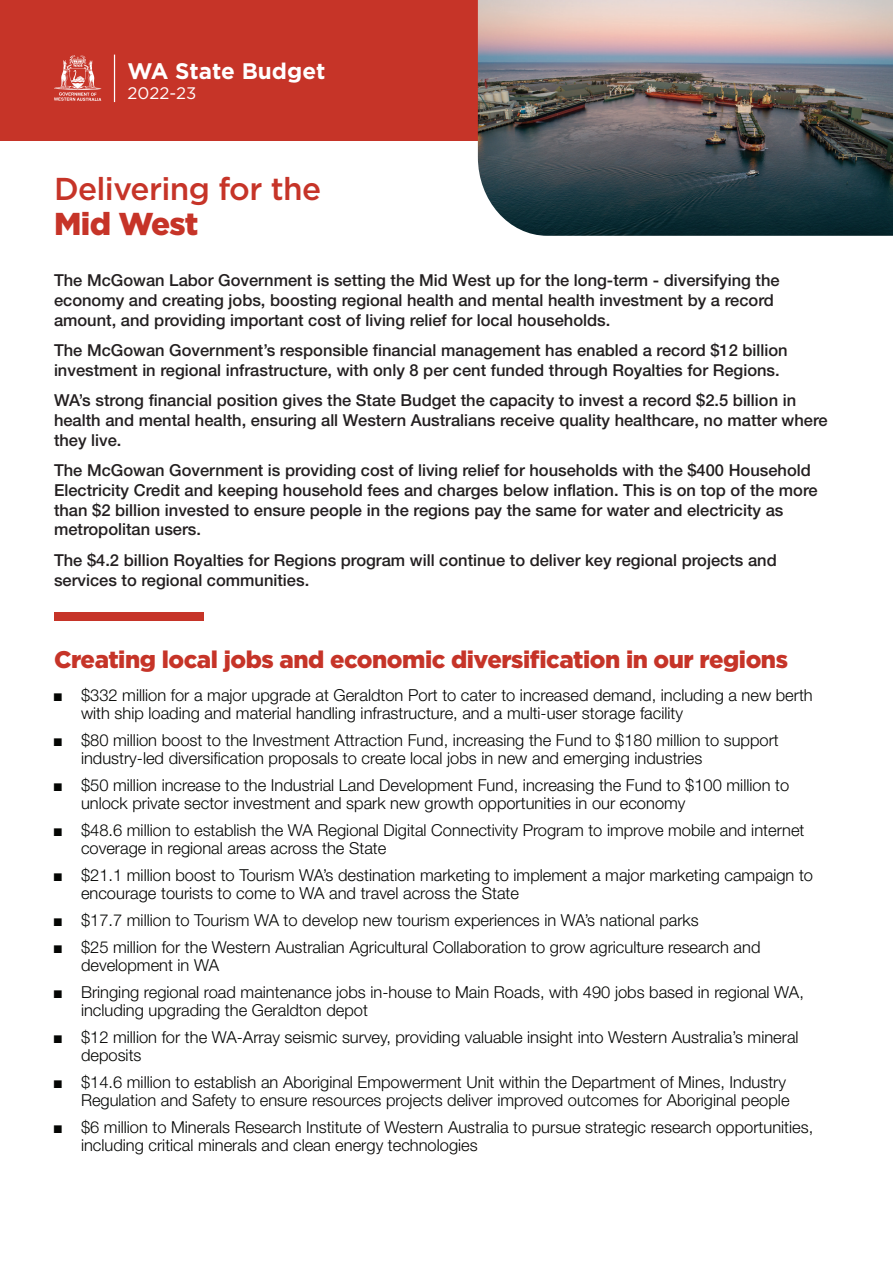
<style>
.page{position:relative;width:893px;height:1263px;background:#fff}
.page>*{position:absolute;margin:0;border:0;box-sizing:border-box;transform-origin:0 0}
.t1{font:500 31.65px "Gotham";letter-spacing:-.02em;color:#c63428}
.t2{font:900 31.65px "Gotham";letter-spacing:-.02em;color:#c63428}
.t3{font:900 24px "Gotham";letter-spacing:-.02em;color:#c63428}
.t4{font:700 22.5px "Gotham";color:#fff}
.t5{font:16.65px "Gotham";color:#fff}
.t6{font:300 16.5px/18px "Helvetica Neue";color:#040503}
.t7{font:500 16.5px/19.8px "Helvetica Neue";color:#231f20}
.s1{font-family:"Arial Narrow";font-weight:400}
</style>
<div class="page">
<div style="left:0;top:0;width:560px;height:140px;background:#c63428"></div>
<svg style="left:54px;top:55px;width:47px;height:46px"></svg>
<img style="left:478px;top:0;width:415px;height:236px">
<hr style="left:114px;top:55px;width:1px;height:47px;background:#fff">
<div style="left:54px;top:612px;width:149px;height:9px;background:#c63428"></div>
<h3 class="t4" style="left:128px;top:56px;width:199px">WA State Budget</h3>
<p class="t5" style="left:128px;top:83px;width:70px">2022-23</p>
<h1 class="t1" style="left:54px;top:169px;width:269px">Delivering for the</h1>
<h1 class="t2" style="left:54px;top:202px;width:146px">Mid West</h1>
<p class="t7" style="left:54px;top:270px;width:727px">The McGowan Labor Government is setting the Mid West up for the long-term - diversifying the economy and creating jobs, boosting regional health and mental health investment by a record amount, and providing important cost of living relief for local households.</p>
<p class="t7" style="left:54px;top:340px;width:735px">The McGowan Government’s responsible financial management has enabled a record $12 billion investment in regional infrastructure, with only 8 per cent funded through Royalties for Regions.</p>
<p class="t7" style="left:54px;top:390px;width:775px">WA’s strong financial position gives the State Budget the capacity to invest a record $2.5 billion in health and mental health, ensuring all Western Australians receive quality healthcare, no matter where they live.</p>
<p class="t7" style="left:54px;top:460px;width:765px">The McGowan Government is providing cost of living relief for households with the $400 Household Electricity Credit and keeping household fees and charges below inflation. This is on top of the more than $2 billion invested to ensure people in the regions pay the same for water and electricity as metropolitan users.</p>
<p class="t7" style="left:54px;top:550px;width:724px">The $4.2 billion Royalties for Regions program will continue to deliver key regional projects and services to regional communities.</p>
<h2 class="t3" style="left:54px;top:642px;width:735px">Creating local jobs and economic diversification in our regions</h2>
<p class="t6" style="left:81px;top:686px;width:733px;text-indent:-27px"><span class="s1">■</span> $332 million for a major upgrade at Geraldton Port to cater to increased demand, including a new berth with ship loading and material handling infrastructure, and a multi-user storage facility</p>
<p class="t6" style="left:81px;top:731px;width:699px;text-indent:-27px"><span class="s1">■</span> $80 million boost to the Investment Attraction Fund, increasing the Fund to $180 million to support industry-led diversification proposals to create local jobs in new and emerging industries</p>
<p class="t6" style="left:81px;top:776px;width:710px;text-indent:-27px"><span class="s1">■</span> $50 million increase to the Industrial Land Development Fund, increasing the Fund to $100 million to unlock private sector investment and spark new growth opportunities in our economy</p>
<p class="t6" style="left:81px;top:821px;width:725px;text-indent:-27px"><span class="s1">■</span> $48.6 million to establish the WA Regional Digital Connectivity Program to improve mobile and internet coverage in regional areas across the State</p>
<p class="t6" style="left:81px;top:866px;width:734px;text-indent:-27px"><span class="s1">■</span> $21.1 million boost to Tourism WA’s destination marketing to implement a major marketing campaign to encourage tourists to come to WA and travel across the State</p>
<p class="t6" style="left:54px;top:911px;width:646px"><span class="s1">■</span> $17.7 million to Tourism WA to develop new tourism experiences in WA’s national parks</p>
<p class="t6" style="left:81px;top:938px;width:681px;text-indent:-27px"><span class="s1">■</span> $25 million for the Western Australian Agricultural Collaboration to grow agriculture research and development in WA</p>
<p class="t6" style="left:81px;top:983px;width:724px;text-indent:-27px"><span class="s1">■</span> Bringing regional road maintenance jobs in-house to Main Roads, with 490 jobs based in regional WA, including upgrading the Geraldton depot</p>
<p class="t6" style="left:81px;top:1028px;width:719px;text-indent:-27px"><span class="s1">■</span> $12 million for the WA-Array seismic survey, providing valuable insight into Western Australia’s mineral deposits</p>
<p class="t6" style="left:54px;top:1073px;width:737px;text-align:right"><span class="s1">■</span> $14.6 million to establish an Aboriginal Empowerment Unit within the Department of Mines, Industry<br>Regulation and Safety to ensure resources projects deliver improved outcomes for Aboriginal people</p>
<p class="t6" style="left:81px;top:1118px;width:734px;text-indent:-27px"><span class="s1">■</span> $6 million to Minerals Research Institute of Western Australia to pursue strategic research opportunities, including critical minerals and clean energy technologies</p>
</div>
